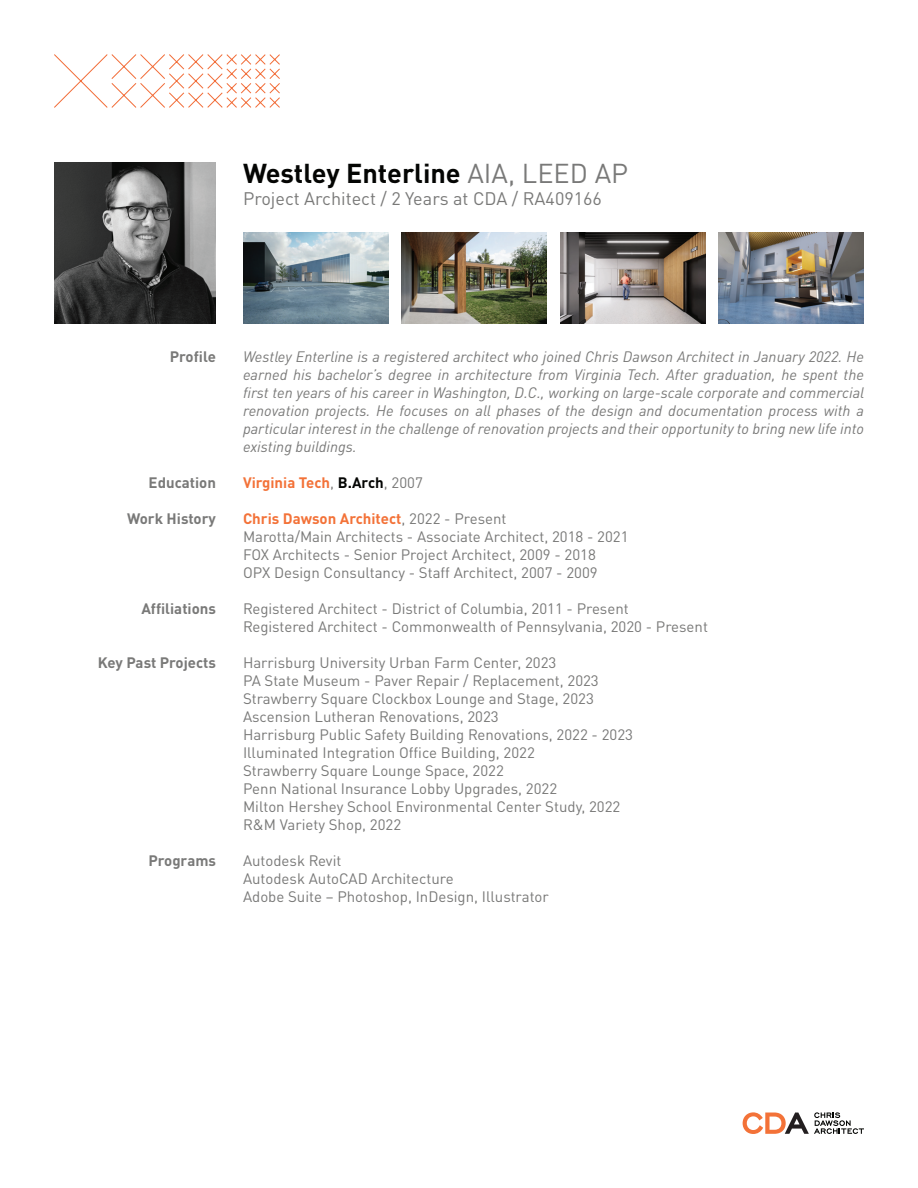
<style>
.page{position:relative;width:918px;height:1188px;background:#fff}
.page>*{position:absolute;margin:0;border:0;box-sizing:border-box;transform-origin:0 0}
.t1{font:700 27px "DINOT";color:#040503}
.t2{font:18px "DINOT";color:#797978}
.t3{font:15px/18px "DINOT";color:#797978}
.t4{font:italic 15px/18px "DINOT";color:#797978;text-align:justify}
.t5{font:700 15px "DINOT";color:#797978}
.t6{font:700 15px "DINOT";color:#f37238}
.s1{font-weight:400;color:#797978}
.s2{color:#040503}
.s3{font-weight:700;color:#f37238}
</style>
<div class="page">
<img style="left:54px;top:162px;width:162px;height:162px">
<img style="left:560px;top:232px;width:145px;height:92px">
<svg style="left:54px;top:54px;width:226px;height:54px"></svg>
<img style="left:243px;top:232px;width:145px;height:92px">
<img style="left:719px;top:232px;width:145px;height:92px">
<img style="left:402px;top:232px;width:145px;height:92px">
<svg style="left:743px;top:1112px;width:121px;height:22px"></svg>
<h1 class="t1" style="left:243px;top:155px;width:387px">Westley Enterline <span class="s1">AIA, LEED AP</span></h1>
<p class="t2" style="left:243px;top:187px;width:361px">Project Architect / 2 Years at CDA / RA409166</p>
<p class="t5" style="left:170px;top:347px;width:48px">Profile</p>
<p class="t5" style="left:149px;top:473px;width:69px">Education</p>
<p class="t5" style="left:127px;top:509px;width:90px">Work History</p>
<p class="t5" style="left:141px;top:599px;width:76px">Affiliations</p>
<p class="t5" style="left:98px;top:653px;width:120px">Key Past Projects</p>
<p class="t5" style="left:148px;top:851px;width:69px">Programs</p>
<p class="t4" style="left:243px;top:348px;width:623px">Westley Enterline is a registered architect who joined Chris Dawson Architect in January 2022. He earned his bachelor’s degree in architecture from Virginia Tech. After graduation, he spent the first ten years of his career in Washington, D.C., working on large-scale corporate and commercial renovation projects. He focuses on all phases of the design and documentation process with a particular interest in the challenge of renovation projects and their opportunity to bring new life into existing buildings.</p>
<p class="t6" style="left:243px;top:473px;width:181px">Virginia Tech<span class="s1">,</span> <span class="s2">B.Arch</span><span class="s1">, 2007</span></p>
<p class="t3" style="left:243px;top:510px;width:387px"><span class="s3">Chris Dawson Architect</span>, 2022 - Present<br>Marotta/Main Architects - Associate Architect, 2018 - 2021<br>FOX Architects - Senior Project Architect, 2009 - 2018<br>OPX Design Consultancy - Staff Architect, 2007 - 2009</p>
<p class="t3" style="left:243px;top:600px;width:466px">Registered Architect - District of Columbia, 2011 - Present<br>Registered Architect - Commonwealth of Pennsylvania, 2020 - Present</p>
<p class="t3" style="left:243px;top:654px;width:392px">Harrisburg University Urban Farm Center, 2023<br>PA State Museum - Paver Repair / Replacement, 2023<br>Strawberry Square Clockbox Lounge and Stage, 2023<br>Ascension Lutheran Renovations, 2023<br>Harrisburg Public Safety Building Renovations, 2022 - 2023<br>Illuminated Integration Office Building, 2022<br>Strawberry Square Lounge Space, 2022<br>Penn National Insurance Lobby Upgrades, 2022<br>Milton Hershey School Environmental Center Study, 2022<br>R&amp;M Variety Shop, 2022</p>
<p class="t3" style="left:243px;top:852px;width:307px">Autodesk Revit<br>Autodesk AutoCAD Architecture<br>Adobe Suite – Photoshop, InDesign, Illustrator</p>
</div>
